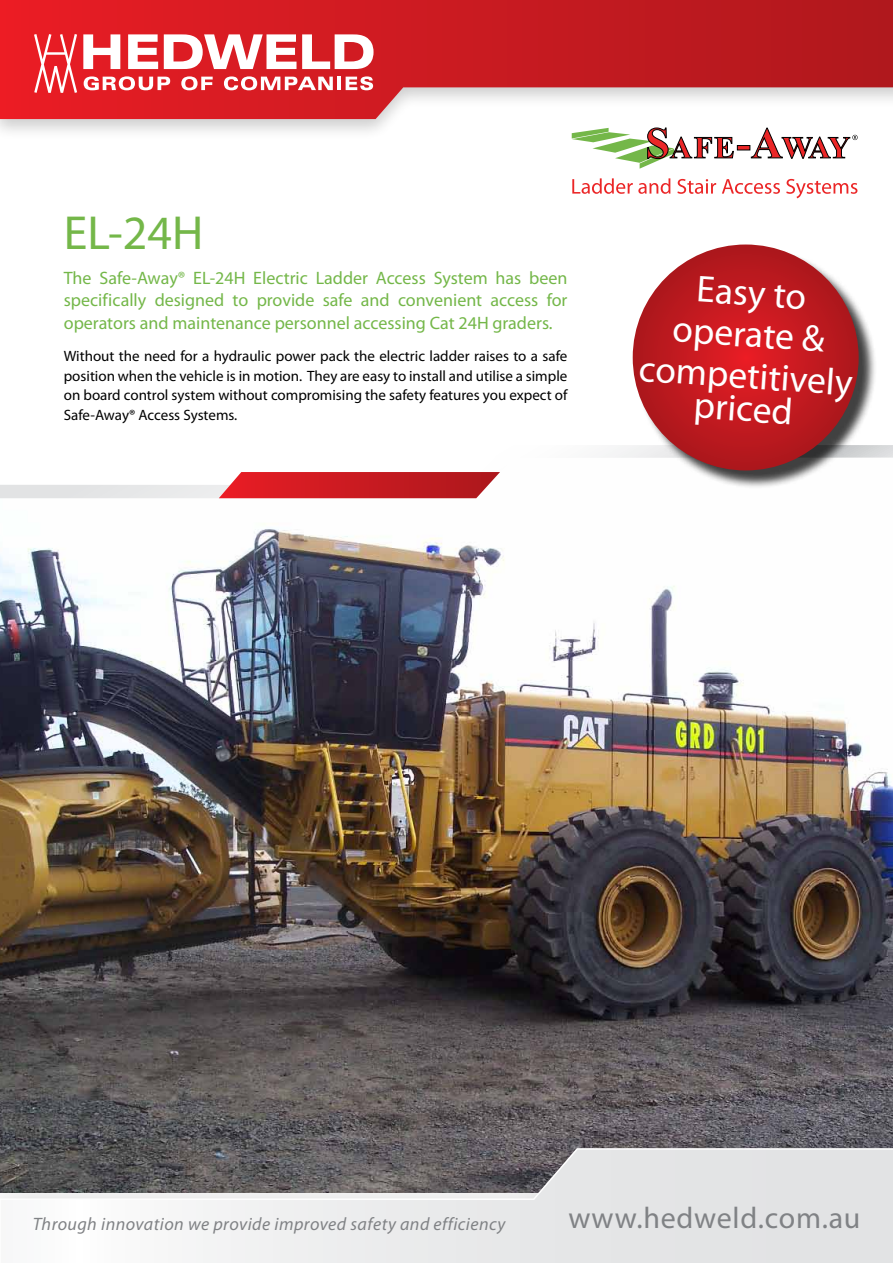
<style>
.page{position:relative;width:893px;height:1263px;background:#fff}
.page>*{position:absolute;margin:0;border:0;box-sizing:border-box;transform-origin:0 0}
.t1{font:48px "Myriad Pro";color:#74b749}
.t2{font:37.5px/41.5px "Myriad Pro";color:#fff;text-align:center}
.t3{font:30px "Myriad Pro";letter-spacing:.025em;color:#808285}
.t4{font:18px/22.5px "Myriad Pro";color:#74b749;text-align:justify}
.t5{font:italic 18px "Myriad Pro";letter-spacing:.025em;color:#808285}
.t6{font:15px/19.5px "Myriad Pro";color:#000;text-align:justify}
</style>
<div class="page">
<img style="left:0;top:498px;width:893px;height:612px">
<div style="left:0;top:1110px;width:893px;height:153px;background:#000;opacity:.15"></div>
<svg style="left:0;top:1147px;width:893px;height:116px"></svg>
<svg style="left:0;top:445px;width:893px;height:53px"></svg>
<svg style="left:219px;top:472px;width:281px;height:26px;background:#ce2c32"></svg>
<div style="left:0;top:0;width:893px;height:141px;background:#000;opacity:.2"></div>
<svg style="left:0;top:0;width:893px;height:119px;background:#d24045"></svg>
<svg style="left:84px;top:76px;width:86px;height:14px"></svg>
<svg style="left:181px;top:76px;width:32px;height:14px"></svg>
<svg style="left:224px;top:76px;width:109px;height:14px"></svg>
<hr style="left:337px;top:77px;width:4px;height:13px;background:#fff">
<svg style="left:346px;top:76px;width:27px;height:14px"></svg>
<svg style="left:83px;top:34px;width:37px;height:35px"></svg>
<svg style="left:128px;top:34px;width:30px;height:35px"></svg>
<svg style="left:164px;top:34px;width:210px;height:35px"></svg>
<svg style="left:34px;top:34px;width:43px;height:59px"></svg>
<svg style="left:737px;top:145px;width:13px;height:5px"></svg>
<svg style="left:572px;top:128px;width:162px;height:41px"></svg>
<svg style="left:751px;top:128px;width:107px;height:31px"></svg>
<svg style="left:572px;top:178px;width:98px;height:16px"></svg>
<svg style="left:677px;top:179px;width:39px;height:15px"></svg>
<svg style="left:722px;top:179px;width:58px;height:15px"></svg>
<svg style="left:786px;top:179px;width:71px;height:19px"></svg>
<div style="left:635px;top:247px;width:242px;height:242px;background:#000;opacity:.75"></div>
<svg style="left:633px;top:244px;width:226px;height:226px;background:#bf1a1f"></svg>
<h1 class="t1" style="left:64px;top:203px;width:141px">EL-24H</h1>
<p class="t4" style="left:64px;top:266px;width:505px">The Safe-Away® EL-24H Electric Ladder Access System has been specifically designed to provide safe and convenient access for operators and maintenance personnel accessing Cat 24H graders.</p>
<p class="t6" style="left:64px;top:346px;width:505px">Without the need for a hydraulic power pack the electric ladder raises to a safe position when the vehicle is in motion. They are easy to install and utilise a simple on board control system without compromising the safety features you expect of Safe-Away® Access Systems.</p>
<h2 class="t2" style="left:646px;top:264px;width:215px;rotate:4deg">Easy to operate &amp; competitively</h2>
<h2 class="t2" style="left:696px;top:384px;width:101px;rotate:4deg">priced</h2>
<p class="t5" style="left:33px;top:1213px;width:474px">Through innovation we provide improved safety and efficiency</p>
<h3 class="t3" style="left:568px;top:1200px;width:294px">www.hedweld.com.au</h3>
</div>
